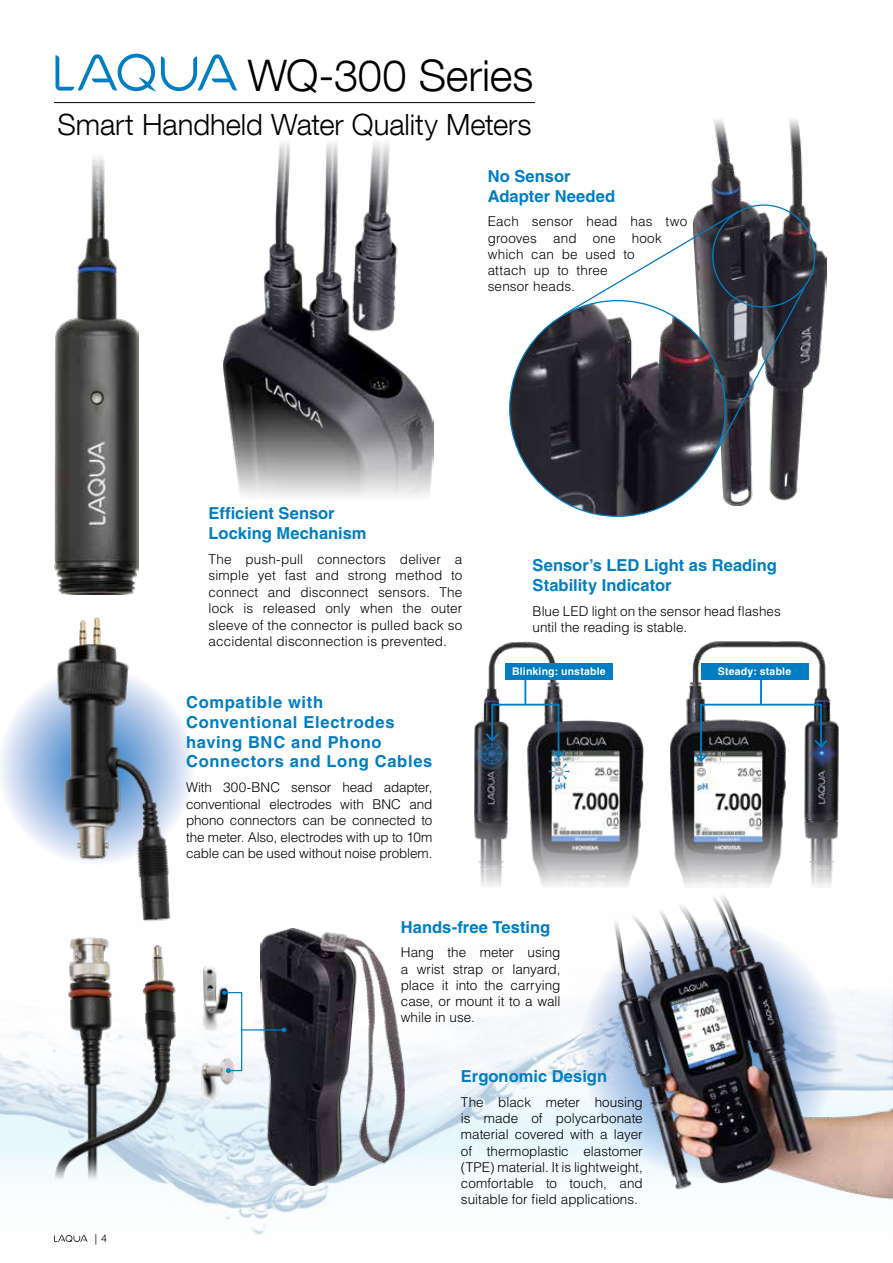
<style>
.page{position:relative;width:893px;height:1263px;background:#fff}
.page>*{position:absolute;margin:0;border:0;box-sizing:border-box;transform-origin:0 0}
.t1{font:300 43.5px "Helvetica Neue LT Com";letter-spacing:-.005em;color:#000}
.t2{font:300 29.25px "Helvetica Neue LT Com";color:#000}
.t3{font:700 16.5px/19.8px "Helvetica LT Std";letter-spacing:.005em;color:#007dc3}
.t4{font:700 16.5px/19.8px "Helvetica LT Std";letter-spacing:.04em;color:#007dc3}
.t5{font:300 13.5px/16.2px "Helvetica LT Std";color:#000;text-align:justify}
.t6{font:700 10.5px "Helvetica LT Std";letter-spacing:.02em;color:#fff}
.t7{font:300 10.5px "Helvetica LT Std";color:#000}
</style>
<div class="page">
<svg style="left:0;top:1050px;width:573px;height:185px"></svg>
<svg style="left:54px;top:1235px;width:34px;height:7px"></svg>
<svg style="left:55px;top:54px;width:182px;height:38px"></svg>
<hr style="left:54px;top:102px;width:481px;height:1px;background:#000">
<svg style="left:1px;top:682px;width:191px;height:170px"></svg>
<img style="left:54px;top:157px;width:84px;height:438px">
<img style="left:54px;top:617px;width:127px;height:564px">
<img style="left:224px;top:143px;width:210px;height:354px">
<img style="left:260px;top:928px;width:144px;height:258px">
<img style="left:201px;top:1058px;width:33px;height:44px">
<img style="left:202px;top:966px;width:26px;height:66px">
<svg style="left:222px;top:990px;width:21px;height:83px"></svg>
<hr style="left:242px;top:1029px;width:42px;height:1px;background:#007dc3">
<svg style="left:281px;top:1027px;width:5px;height:5px"></svg>
<img style="left:573px;top:910px;width:320px;height:290px">
<img style="left:670px;top:641px;width:169px;height:308px">
<img style="left:475px;top:641px;width:168px;height:308px">
<img style="left:482px;top:703px;width:87px;height:79px">
<hr style="left:524px;top:673px;width:2px;height:31px;background:#007dc3">
<div style="left:505px;top:663px;width:108px;height:17px;background:#007dc3"></div>
<svg style="left:692px;top:703px;width:137px;height:60px"></svg>
<hr style="left:760px;top:675px;width:2px;height:29px;background:#007dc3">
<div style="left:701px;top:663px;width:107px;height:17px;background:#007dc3"></div>
<img style="left:694px;top:119px;width:133px;height:387px">
<img style="left:510px;top:301px;width:215px;height:215px;border-radius:108px">
<svg style="left:562px;top:210px;width:244px;height:245px"></svg>
<h1 class="t1" style="left:248px;top:49px;width:287px">WQ-300 Series</h1>
<h2 class="t2" style="left:57px;top:107px;width:476px">Smart Handheld Water Quality Meters</h2>
<p class="t3" style="left:488px;top:166px;width:129px">No Sensor<br>Adapter Needed</p>
<p class="t5" style="left:488px;top:213px;width:201px;text-align:left">Each sensor head has two grooves and one hook which can be used to<br>attach up to three<br>sensor heads.</p>
<p class="t3" style="left:209px;top:503px;width:160px">Efficient Sensor<br>Locking Mechanism</p>
<p class="t5" style="left:209px;top:550px;width:255px">The push-pull connectors deliver a simple yet fast and strong method to connect and disconnect sensors. The lock is released only when the outer sleeve of the connector is pulled back so accidental disconnection is prevented.</p>
<p class="t4" style="left:186px;top:692px;width:248px">Compatible with<br>Conventional Electrodes having BNC and Phono<br>Connectors and Long Cables</p>
<p class="t5" style="left:186px;top:779px;width:248px">With 300-BNC sensor head adapter, conventional electrodes with BNC and phono connectors can be connected to the meter. Also, electrodes with up to 10m cable can be used without noise problem.</p>
<p class="t3" style="left:533px;top:555px;width:246px">Sensor’s LED Light as Reading<br>Stability Indicator</p>
<p class="t5" style="left:533px;top:603px;width:250px">Blue LED light on the sensor head flashes until the reading is stable.</p>
<p class="t6" style="left:512px;top:665px;width:95px">Blinking: unstable</p>
<p class="t6" style="left:718px;top:665px;width:75px">Steady: stable</p>
<p class="t3" style="left:401px;top:917px;width:151px">Hands-free Testing</p>
<p class="t5" style="left:401px;top:944px;width:161px">Hang the meter using a wrist strap or lanyard, place it into the carrying case, or mount it to a wall while in use.</p>
<p class="t7" style="left:95px;top:1232px;width:14px">| 4</p>
<p class="t3" style="left:461px;top:1066px;width:148px">Ergonomic Design</p>
<p class="t5" style="left:461px;top:1094px;width:183px">The black meter housing is made of polycarbonate material covered with a layer of thermoplastic elastomer (TPE) material. It is lightweight, comfortable to touch, and suitable for field applications.</p>
</div>
